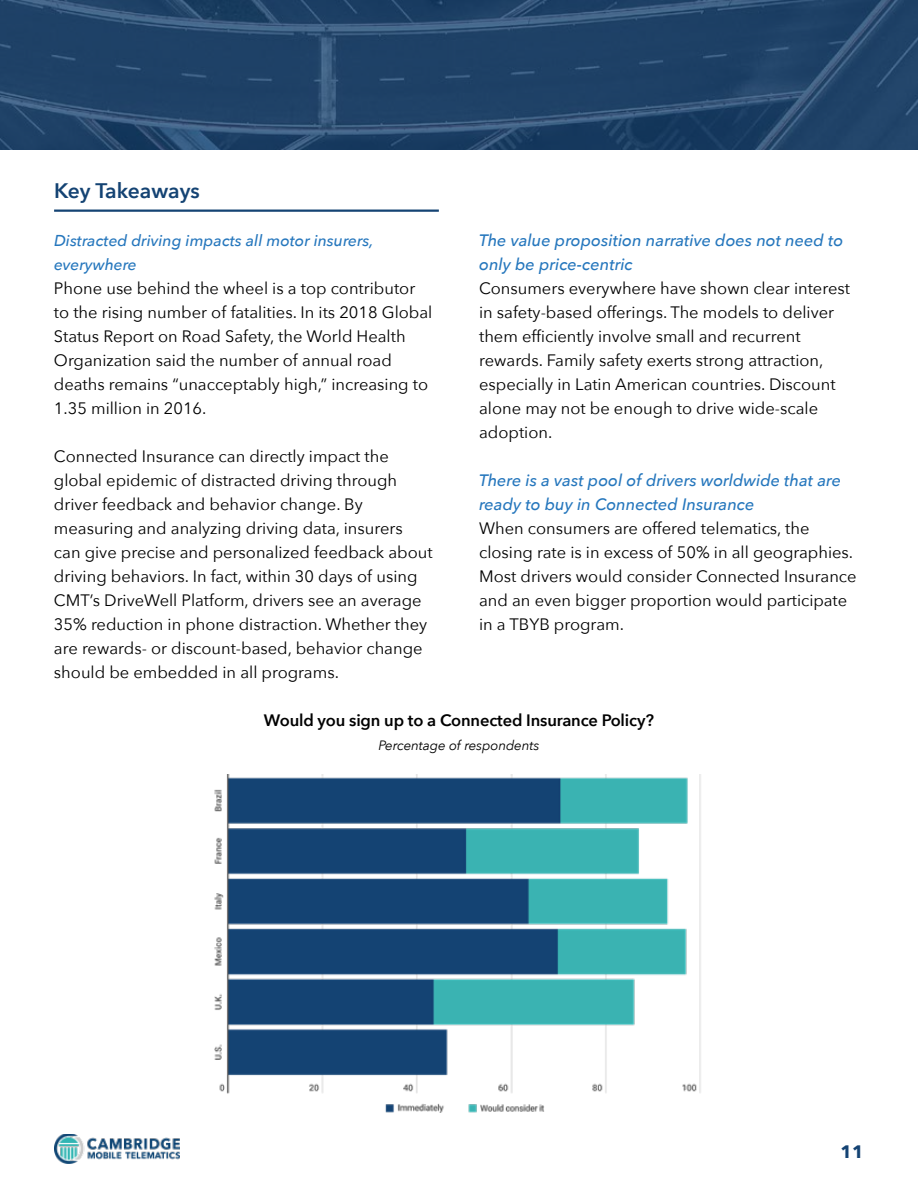
<style>
.page{position:relative;width:918px;height:1188px;background:#fff}
.page>*{position:absolute;margin:0;border:0;box-sizing:border-box;transform-origin:0 0}
.t1{font:600 21px "Avenir Next";color:#144373}
.t2{font:700 18px "Avenir Next";color:#144373}
.t3{font:16.5px/24px "Avenir Next";color:#000}
.t4{font:italic 500 16.5px/24px "Avenir Next";color:#2677bd}
.t5{font:600 16.5px "Avenir Next";letter-spacing:-.01em;color:#000}
.t6{font:italic 500 15.75px/24px "Avenir Next";color:#2677bd}
.t7{font:italic 13.5px "Avenir Next";letter-spacing:-.01em;color:#000}
</style>
<div class="page">
<img style="left:54px;top:1134px;width:125px;height:29px">
<svg style="left:0;top:0;width:918px;height:150px;background:#224469"></svg>
<hr style="left:54px;top:210px;width:385px;height:2px;background:#144373">
<img style="left:214px;top:774px;width:487px;height:339px">
<p class="t1" style="left:54px;top:173px;width:147px">Key Takeaways</p>
<p class="t6" style="left:54px;top:228px;width:321px">Distracted driving impacts all motor insurers, everywhere</p>
<p class="t3" style="left:54px;top:276px;width:380px">Phone use behind the wheel is a top contributor to the rising number of fatalities. In its 2018 Global Status Report on Road Safety, the World Health Organization said the number of annual road deaths remains “unacceptably high,” increasing to 1.35 million in 2016.</p>
<p class="t3" style="left:54px;top:444px;width:380px">Connected Insurance can directly impact the global epidemic of distracted driving through driver feedback and behavior change. By measuring and analyzing driving data, insurers can give precise and personalized feedback about driving behaviors. In fact, within 30 days of using CMT’s DriveWell Platform, drivers see an average 35% reduction in phone distraction. Whether they are rewards- or discount-based, behavior change should be embedded in all programs.</p>
<p class="t5" style="left:264px;top:706px;width:391px">Would you sign up to a Connected Insurance Policy?</p>
<p class="t7" style="left:378px;top:734px;width:162px">Percentage of respondents</p>
<p class="t4" style="left:479px;top:228px;width:366px">The value proposition narrative does not need to only be price-centric</p>
<p class="t3" style="left:479px;top:276px;width:372px">Consumers everywhere have shown clear interest in safety-based offerings. The models to deliver them efficiently involve small and recurrent rewards. Family safety exerts strong attraction, especially in Latin American countries. Discount alone may not be enough to drive wide-scale adoption.</p>
<p class="t4" style="left:479px;top:468px;width:363px">There is a vast pool of drivers worldwide that are ready to buy in Connected Insurance</p>
<p class="t3" style="left:479px;top:516px;width:379px">When consumers are offered telematics, the closing rate is in excess of 50% in all geographies.<br>Most drivers would consider Connected Insurance and an even bigger proportion would participate in a TBYB program.</p>
<p class="t2" style="left:841px;top:1136px;width:25px">11</p>
</div>
